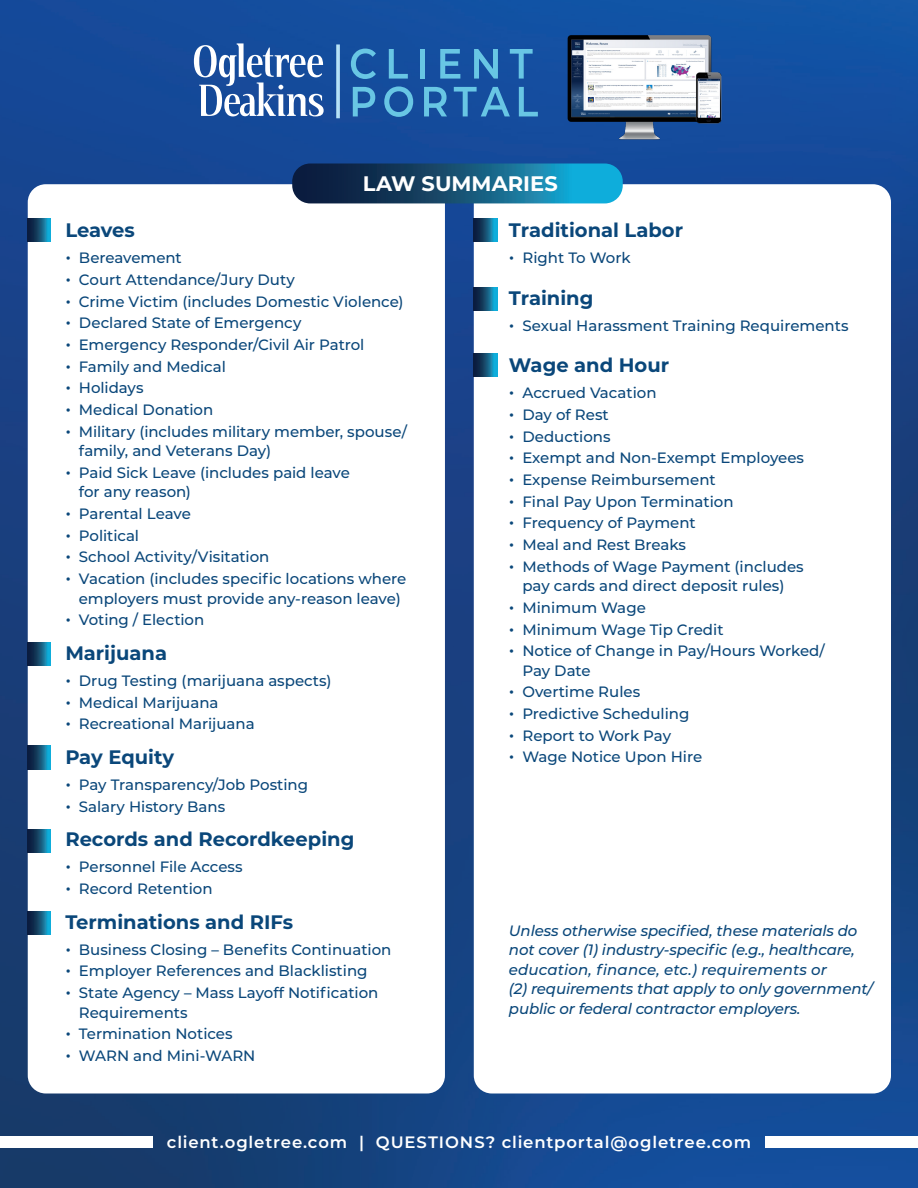
<style>
.page{position:relative;width:918px;height:1188px;background:#fff}
.page>*{position:absolute;margin:0;border:0;box-sizing:border-box;transform-origin:0 0}
.t1{font:700 21px "Montserrat";color:#fff}
.Heading{font:700 19.5px "Montserrat";color:#0a477a}
.t2{font:600 16.5px "Montserrat";letter-spacing:.05em;color:#fff}
.t3{font:500 15px/19.5px "Montserrat";color:#0a477a}
.Bulleted_List{font:italic 500 15px/19.5px "Montserrat";letter-spacing:-.01em;color:#0a477a}
.s1{font-size:18px}
</style>
<div class="page">
<img style="left:0;top:0;width:918px;height:1188px">
<div style="left:474px;top:184px;width:417px;height:909px;background:#fff;border-radius:18px"></div>
<div style="left:28px;top:184px;width:417px;height:909px;background:#fff;border-radius:18px"></div>
<svg style="left:292px;top:164px;width:331px;height:39px"></svg>
<div style="left:0;top:1137px;width:152px;height:11px;background:#fff"></div>
<div style="left:766px;top:1137px;width:152px;height:11px;background:#fff"></div>
<svg style="left:28px;top:642px;width:23px;height:23px"></svg>
<svg style="left:28px;top:746px;width:23px;height:23px"></svg>
<svg style="left:28px;top:829px;width:23px;height:23px"></svg>
<svg style="left:474px;top:218px;width:23px;height:23px"></svg>
<svg style="left:474px;top:288px;width:23px;height:23px"></svg>
<svg style="left:474px;top:353px;width:23px;height:23px"></svg>
<svg style="left:28px;top:218px;width:23px;height:23px"></svg>
<svg style="left:28px;top:912px;width:23px;height:23px"></svg>
<svg style="left:351px;top:49px;width:25px;height:30px"></svg>
<svg style="left:389px;top:49px;width:19px;height:30px"></svg>
<div style="left:420px;top:49px;width:5px;height:30px;background:#68c6e4"></div>
<svg style="left:440px;top:49px;width:20px;height:30px"></svg>
<svg style="left:474px;top:49px;width:24px;height:30px"></svg>
<svg style="left:510px;top:49px;width:23px;height:30px"></svg>
<svg style="left:353px;top:87px;width:22px;height:29px"></svg>
<svg style="left:384px;top:86px;width:29px;height:31px"></svg>
<svg style="left:424px;top:87px;width:23px;height:29px"></svg>
<svg style="left:454px;top:87px;width:56px;height:29px"></svg>
<svg style="left:519px;top:87px;width:19px;height:29px"></svg>
<svg style="left:194px;top:43px;width:130px;height:73px"></svg>
<svg style="left:336px;top:44px;width:4px;height:74px"></svg>
<img style="left:567px;top:33px;width:154px;height:108px">
<p class="t1" style="left:363px;top:169px;width:196px">LAW SUMMARIES</p>
<p class="Heading" style="left:65px;top:216px;width:71px">Leaves</p>
<p class="t3" style="left:65px;top:248px;width:118px"><span class="s1">•</span> Bereavement</p>
<p class="t3" style="left:65px;top:269px;width:231px"><span class="s1">•</span> Court Attendance/Jury Duty</p>
<p class="t3" style="left:65px;top:291px;width:340px"><span class="s1">•</span> Crime Victim (includes Domestic Violence)</p>
<p class="t3" style="left:65px;top:313px;width:238px"><span class="s1">•</span> Declared State of Emergency</p>
<p class="t3" style="left:65px;top:334px;width:301px"><span class="s1">•</span> Emergency Responder/Civil Air Patrol</p>
<p class="t3" style="left:65px;top:356px;width:162px"><span class="s1">•</span> Family and Medical</p>
<p class="t3" style="left:65px;top:378px;width:80px"><span class="s1">•</span> Holidays</p>
<p class="t3" style="left:65px;top:399px;width:150px"><span class="s1">•</span> Medical Donation</p>
<p class="t3" style="left:79px;top:421px;width:330px;text-indent:-14px"><span class="s1">•</span> Military (includes military member, spouse/ family, and Veterans Day)</p>
<p class="t3" style="left:79px;top:462px;width:273px;text-indent:-14px"><span class="s1">•</span> Paid Sick Leave (includes paid leave for any reason)</p>
<p class="t3" style="left:65px;top:503px;width:127px"><span class="s1">•</span> Parental Leave</p>
<p class="t3" style="left:65px;top:525px;width:75px"><span class="s1">•</span> Political</p>
<p class="t3" style="left:65px;top:547px;width:206px"><span class="s1">•</span> School Activity/Visitation</p>
<p class="t3" style="left:65px;top:568px;width:343px;text-align:center"><span class="s1">•</span> Vacation (includes specific locations where employers must provide any-reason leave)</p>
<p class="t3" style="left:65px;top:610px;width:141px"><span class="s1">•</span> Voting / Election</p>
<p class="Heading" style="left:65px;top:639px;width:103px">Marijuana</p>
<p class="t3" style="left:65px;top:670px;width:268px"><span class="s1">•</span> Drug Testing (marijuana aspects)</p>
<p class="t3" style="left:65px;top:692px;width:155px"><span class="s1">•</span> Medical Marijuana</p>
<p class="t3" style="left:65px;top:714px;width:191px"><span class="s1">•</span> Recreational Marijuana</p>
<p class="Heading" style="left:65px;top:743px;width:110px">Pay Equity</p>
<p class="t3" style="left:65px;top:774px;width:244px"><span class="s1">•</span> Pay Transparency/Job Posting</p>
<p class="t3" style="left:65px;top:796px;width:161px"><span class="s1">•</span> Salary History Bans</p>
<p class="Heading" style="left:65px;top:825px;width:291px">Records and Recordkeeping</p>
<p class="t3" style="left:65px;top:857px;width:179px"><span class="s1">•</span> Personnel File Access</p>
<p class="t3" style="left:65px;top:878px;width:149px"><span class="s1">•</span> Record Retention</p>
<p class="Heading" style="left:65px;top:908px;width:229px">Terminations and RIFs</p>
<p class="t3" style="left:65px;top:939px;width:328px"><span class="s1">•</span> Business Closing – Benefits Continuation</p>
<p class="t3" style="left:65px;top:961px;width:304px"><span class="s1">•</span> Employer References and Blacklisting</p>
<p class="t3" style="left:79px;top:982px;width:301px;text-indent:-14px"><span class="s1">•</span> State Agency – Mass Layoff Notification<br>Requirements</p>
<p class="t3" style="left:65px;top:1024px;width:169px"><span class="s1">•</span> Termination Notices</p>
<p class="t3" style="left:65px;top:1045px;width:192px"><span class="s1">•</span> WARN and Mini-WARN</p>
<p class="Heading" style="left:509px;top:216px;width:176px">Traditional Labor</p>
<p class="t3" style="left:509px;top:248px;width:123px"><span class="s1">•</span> Right To Work</p>
<p class="Heading" style="left:509px;top:284px;width:86px">Training</p>
<p class="t3" style="left:509px;top:315px;width:341px"><span class="s1">•</span> Sexual Harassment Training Requirements</p>
<p class="Heading" style="left:509px;top:351px;width:162px">Wage and Hour</p>
<p class="t3" style="left:509px;top:383px;width:149px"><span class="s1">•</span> Accrued Vacation</p>
<p class="t3" style="left:509px;top:404px;width:101px"><span class="s1">•</span> Day of Rest</p>
<p class="t3" style="left:509px;top:426px;width:103px"><span class="s1">•</span> Deductions</p>
<p class="t3" style="left:509px;top:448px;width:297px"><span class="s1">•</span> Exempt and Non-Exempt Employees</p>
<p class="t3" style="left:509px;top:469px;width:208px"><span class="s1">•</span> Expense Reimbursement</p>
<p class="t3" style="left:509px;top:491px;width:226px"><span class="s1">•</span> Final Pay Upon Termination</p>
<p class="t3" style="left:509px;top:513px;width:188px"><span class="s1">•</span> Frequency of Payment</p>
<p class="t3" style="left:509px;top:534px;width:179px"><span class="s1">•</span> Meal and Rest Breaks</p>
<p class="t3" style="left:509px;top:556px;width:296px;text-align:center"><span class="s1">•</span> Methods of Wage Payment (includes pay cards and direct deposit rules)</p>
<p class="t3" style="left:509px;top:597px;width:138px"><span class="s1">•</span> Minimum Wage</p>
<p class="t3" style="left:509px;top:619px;width:216px"><span class="s1">•</span> Minimum Wage Tip Credit</p>
<p class="t3" style="left:522px;top:641px;width:304px;text-indent:-14px"><span class="s1">•</span> Notice of Change in Pay/Hours Worked/<br>Pay Date</p>
<p class="t3" style="left:509px;top:682px;width:133px"><span class="s1">•</span> Overtime Rules</p>
<p class="t3" style="left:509px;top:703px;width:182px"><span class="s1">•</span> Predictive Scheduling</p>
<p class="t3" style="left:509px;top:725px;width:164px"><span class="s1">•</span> Report to Work Pay</p>
<p class="t3" style="left:509px;top:747px;width:195px"><span class="s1">•</span> Wage Notice Upon Hire</p>
<p class="Bulleted_List" style="left:509px;top:920px;width:365px">Unless otherwise specified, these materials do not cover (1) industry-specific (e.g., healthcare, education, finance, etc.) requirements or<br>(2) requirements that apply to only government/ public or federal contractor employers.</p>
<p class="t2" style="left:167px;top:1130px;width:586px">client.ogletree.com | QUESTIONS? clientportal@ogletree.com</p>
</div>
